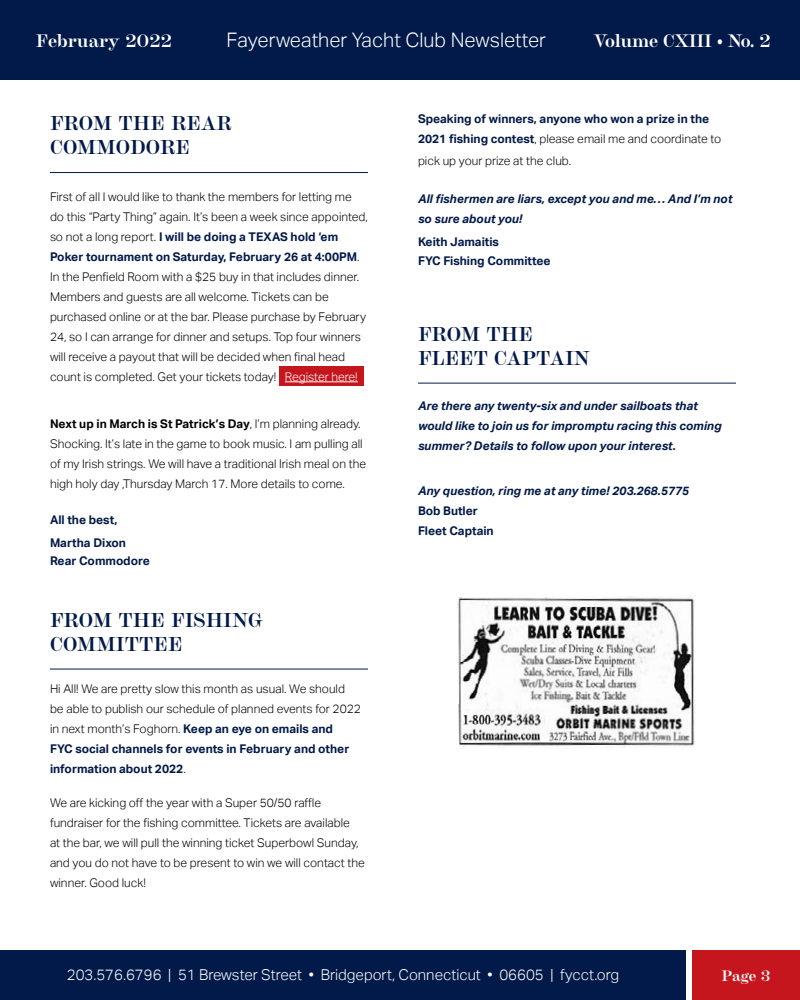
<style>
.page{position:relative;width:800px;height:1000px;background:#fff}
.page>*{position:absolute;margin:0;border:0;box-sizing:border-box;transform-origin:0 0}
.t1{font:700 20px/24px "Chapman";color:#021a49}
.t2{font:300 20px "Aktiv Grotesk";color:#fff}
.t3{font:700 18px "Chapman";letter-spacing:-.01em;color:#fff}
.t4{font:300 15px "Aktiv Grotesk";color:#fff}
.t5{font:700 15px "Chapman";color:#fff}
.t6{font:300 12px/20px "Aktiv Grotesk";color:#000}
.t7{font:italic 700 12px/20px "Aktiv Grotesk";color:#021a49}
.t8{font:700 12px/20px "Aktiv Grotesk";color:#021a49}
.s1{font-weight:700;color:#021a49}
.s2{color:#fff}
.s3{font-weight:700}
.s4{font-weight:300;color:#000}
</style>
<div class="page">
<div style="left:0;top:950px;width:686px;height:50px;background:#021a49"></div>
<div style="left:692px;top:950px;width:108px;height:50px;background:#c5161d"></div>
<div style="left:0;top:0;width:800px;height:80px;background:#021a49"></div>
<hr style="left:50px;top:172px;width:318px;height:1px;background:#021a49">
<hr style="left:50px;top:669px;width:318px;height:1px;background:#021a49">
<div style="left:279px;top:366px;width:85px;height:20px;background:#c5161d"></div>
<hr style="left:285px;top:381px;width:73px;height:1px;background:#fff">
<hr style="left:418px;top:383px;width:318px;height:1px;background:#021a49">
<img style="left:458px;top:596px;width:237px;height:152px">
<h2 class="t3" style="left:36px;top:27px;width:138px">February 2022</h2>
<h1 class="t2" style="left:227px;top:29px;width:321px">Fayerweather Yacht Club Newsletter</h1>
<h2 class="t3" style="left:594px;top:27px;width:178px">Volume CXIII • No. 2</h2>
<h1 class="t1" style="left:50px;top:109px;width:184px">FROM THE REAR<br>COMMODORE</h1>
<p class="t6" style="left:50px;top:187px;width:319px">First of all I would like to thank the members for letting me do this “Party Thing” again. It’s been a week since appointed, so not a long report. <span class="s1">I will be doing a TEXAS hold ‘em Poker tournament on Saturday, February 26 at 4:00PM</span>.<br>In the Penfield Room with a $25 buy in that includes dinner.<br>Members and guests are all welcome. Tickets can be purchased online or at the bar. Please purchase by February 24, so I can arrange for dinner and setups. Top four winners will receive a payout that will be decided when final head count is completed. Get your tickets today! <span class="s2">Register here!</span></p>
<p class="t6" style="left:50px;top:414px;width:318px"><span class="s3">Next up in March is St Patrick’s Day</span>, I’m planning already.<br>Shocking. It’s late in the game to book music. I am pulling all of my Irish strings. We will have a traditional Irish meal on the high holy day ,Thursday March 17. More details to come.</p>
<p class="t8" style="left:50px;top:509px;width:78px;line-height:22.5px">All the best,<br>Martha Dixon</p>
<p class="t8" style="left:50px;top:550px;width:101px">Rear Commodore</p>
<h1 class="t1" style="left:50px;top:606px;width:214px">FROM THE FISHING<br>COMMITTEE</h1>
<p class="t6" style="left:50px;top:679px;width:313px">Hi All! We are pretty slow this month as usual. We should be able to publish our schedule of planned events for 2022 in next month’s Foghorn. <span class="s1">Keep an eye on emails and<br>FYC social channels for events in February and other information about 2022</span>.</p>
<p class="t6" style="left:50px;top:792px;width:316px">We are kicking off the year with a Super 50/50 raffle fundraiser for the fishing committee. Tickets are available<br>at the bar, we will pull the winning ticket Superbowl Sunday, and you do not have to be present to win we will contact the winner. Good luck!</p>
<p class="t8" style="left:418px;top:109px;width:305px">Speaking of winners, anyone who won a prize in the<br>2021 fishing contest<span class="s4">, please email me and coordinate to</span></p>
<p class="t6" style="left:418px;top:151px;width:155px">pick up your prize at the club.</p>
<p class="t7" style="left:418px;top:189px;width:316px">All fishermen are liars, except you and me… And I’m not so sure about you!</p>
<p class="t8" style="left:418px;top:233px;width:134px;line-height:18.9px">Keith Jamaitis<br>FYC Fishing Committee</p>
<h1 class="t1" style="left:418px;top:320px;width:174px">FROM THE<br>FLEET CAPTAIN</h1>
<p class="t7" style="left:418px;top:395px;width:305px">Are there any twenty-six and under sailboats that would like to join us for impromptu racing this coming summer? Details to follow upon your interest.</p>
<p class="t7" style="left:418px;top:480px;width:273px">Any question, ring me at any time! 203.268.5775</p>
<p class="t8" style="left:418px;top:500px;width:77px">Bob Butler<br>Fleet Captain</p>
<p class="t4" style="left:67px;top:966px;width:554px">203.576.6796 | 51 Brewster Street • Bridgeport, Connecticut • 06605 | fycct.org</p>
<p class="t5" style="left:722px;top:965px;width:50px">Page 3</p>
</div>
